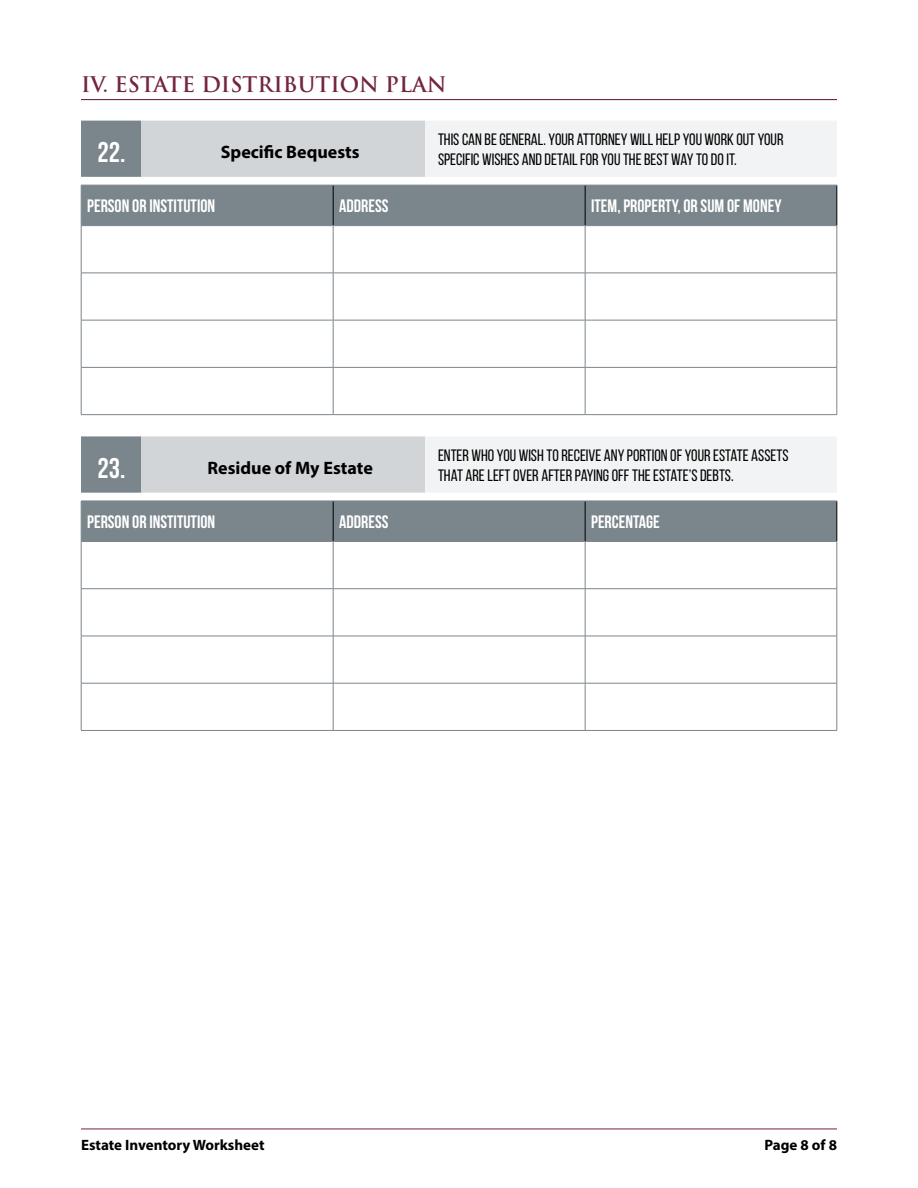
<style>
.page{position:relative;width:918px;height:1188px;background:#fff}
.page>*{position:absolute;margin:0;border:0;box-sizing:border-box;transform-origin:0 0}
.t1{font:700 28.5px "Bebas Neue";color:#fff}
.t2{font:700 21px "Trajan Pro";color:#73263e}
.t3{font:700 18px "Bebas Neue";color:#fff}
.t4{font:700 18px "Myriad Pro";color:#000}
.t5{font:16.5px/19.8px "Bebas Neue";color:#000}
.t6{font:700 15px "Myriad Pro";color:#000}
</style>
<div class="page">
<hr style="left:81px;top:1129px;width:756px;height:1px;background:#73263e">
<hr style="left:81px;top:99px;width:756px;height:1px;background:#73263e">
<div style="left:81px;top:118px;width:61px;height:61px;background:#7b868c"></div>
<div style="left:142px;top:118px;width:283px;height:61px;background:#d1d5d7"></div>
<div style="left:425px;top:118px;width:412px;height:61px;background:#f2f3f4"></div>
<div style="left:81px;top:116px;width:61px;height:5px;background:#fff"></div>
<hr style="left:81px;top:177px;width:61px;height:4px;background:#fff">
<div style="left:142px;top:116px;width:283px;height:5px;background:#fff"></div>
<hr style="left:142px;top:177px;width:283px;height:4px;background:#fff">
<div style="left:425px;top:116px;width:412px;height:5px;background:#fff"></div>
<hr style="left:425px;top:177px;width:412px;height:4px;background:#fff">
<div style="left:82px;top:186px;width:755px;height:39px;background:#7b868c"></div>
<hr style="left:333px;top:185px;width:1px;height:40px;background:#000">
<hr style="left:585px;top:185px;width:1px;height:40px;background:#000">
<hr style="left:837px;top:185px;width:1px;height:40px;background:#000">
<hr style="left:333px;top:226px;width:1px;height:47px;background:#7b868c">
<hr style="left:585px;top:226px;width:1px;height:47px;background:#7b868c">
<hr style="left:837px;top:226px;width:1px;height:47px;background:#7b868c">
<hr style="left:333px;top:273px;width:1px;height:47px;background:#7b868c">
<hr style="left:585px;top:273px;width:1px;height:47px;background:#7b868c">
<hr style="left:837px;top:273px;width:1px;height:47px;background:#7b868c">
<hr style="left:333px;top:320px;width:1px;height:47px;background:#7b868c">
<hr style="left:585px;top:320px;width:1px;height:47px;background:#7b868c">
<hr style="left:837px;top:320px;width:1px;height:47px;background:#7b868c">
<hr style="left:333px;top:368px;width:1px;height:46px;background:#7b868c">
<hr style="left:585px;top:368px;width:1px;height:46px;background:#7b868c">
<hr style="left:837px;top:368px;width:1px;height:46px;background:#7b868c">
<hr style="left:81px;top:185px;width:252px;height:1px;background:#7b868c">
<hr style="left:81px;top:185px;width:1px;height:40px;background:#7b868c">
<hr style="left:333px;top:185px;width:252px;height:1px;background:#7b868c">
<hr style="left:585px;top:185px;width:252px;height:1px;background:#7b868c">
<hr style="left:81px;top:225px;width:252px;height:1px;background:#7b868c">
<hr style="left:81px;top:226px;width:1px;height:47px;background:#7b868c">
<hr style="left:333px;top:225px;width:252px;height:1px;background:#7b868c">
<hr style="left:585px;top:225px;width:252px;height:1px;background:#7b868c">
<hr style="left:81px;top:273px;width:252px;height:1px;background:#7b868c">
<hr style="left:81px;top:273px;width:1px;height:47px;background:#7b868c">
<hr style="left:333px;top:273px;width:252px;height:1px;background:#7b868c">
<hr style="left:585px;top:273px;width:252px;height:1px;background:#7b868c">
<hr style="left:81px;top:320px;width:252px;height:1px;background:#7b868c">
<hr style="left:81px;top:320px;width:1px;height:47px;background:#7b868c">
<hr style="left:333px;top:320px;width:252px;height:1px;background:#7b868c">
<hr style="left:585px;top:320px;width:252px;height:1px;background:#7b868c">
<hr style="left:81px;top:367px;width:252px;height:1px;background:#7b868c">
<hr style="left:81px;top:368px;width:1px;height:46px;background:#7b868c">
<hr style="left:333px;top:367px;width:252px;height:1px;background:#7b868c">
<hr style="left:585px;top:367px;width:252px;height:1px;background:#7b868c">
<hr style="left:81px;top:414px;width:252px;height:1px;background:#7b868c">
<hr style="left:333px;top:414px;width:252px;height:1px;background:#7b868c">
<hr style="left:585px;top:414px;width:252px;height:1px;background:#7b868c">
<div style="left:81px;top:434px;width:61px;height:61px;background:#7b868c"></div>
<div style="left:142px;top:434px;width:283px;height:61px;background:#d1d5d7"></div>
<div style="left:425px;top:434px;width:412px;height:61px;background:#f2f3f4"></div>
<hr style="left:81px;top:432px;width:61px;height:4px;background:#fff">
<hr style="left:81px;top:493px;width:61px;height:4px;background:#fff">
<hr style="left:142px;top:432px;width:283px;height:4px;background:#fff">
<hr style="left:142px;top:493px;width:283px;height:4px;background:#fff">
<hr style="left:425px;top:432px;width:412px;height:4px;background:#fff">
<hr style="left:425px;top:493px;width:412px;height:4px;background:#fff">
<div style="left:82px;top:502px;width:755px;height:39px;background:#7b868c"></div>
<hr style="left:333px;top:501px;width:1px;height:40px;background:#000">
<hr style="left:585px;top:501px;width:1px;height:40px;background:#000">
<hr style="left:837px;top:501px;width:1px;height:40px;background:#000">
<hr style="left:333px;top:542px;width:1px;height:47px;background:#7b868c">
<hr style="left:585px;top:542px;width:1px;height:47px;background:#7b868c">
<hr style="left:837px;top:542px;width:1px;height:47px;background:#7b868c">
<hr style="left:333px;top:589px;width:1px;height:47px;background:#7b868c">
<hr style="left:585px;top:589px;width:1px;height:47px;background:#7b868c">
<hr style="left:837px;top:589px;width:1px;height:47px;background:#7b868c">
<hr style="left:333px;top:636px;width:1px;height:47px;background:#7b868c">
<hr style="left:585px;top:636px;width:1px;height:47px;background:#7b868c">
<hr style="left:837px;top:636px;width:1px;height:47px;background:#7b868c">
<hr style="left:333px;top:683px;width:1px;height:47px;background:#7b868c">
<hr style="left:585px;top:683px;width:1px;height:47px;background:#7b868c">
<hr style="left:837px;top:683px;width:1px;height:47px;background:#7b868c">
<hr style="left:81px;top:501px;width:252px;height:1px;background:#7b868c">
<hr style="left:81px;top:501px;width:1px;height:40px;background:#7b868c">
<hr style="left:333px;top:501px;width:252px;height:1px;background:#7b868c">
<hr style="left:585px;top:501px;width:252px;height:1px;background:#7b868c">
<hr style="left:81px;top:541px;width:252px;height:1px;background:#7b868c">
<hr style="left:81px;top:542px;width:1px;height:47px;background:#7b868c">
<hr style="left:333px;top:541px;width:252px;height:1px;background:#7b868c">
<hr style="left:585px;top:541px;width:252px;height:1px;background:#7b868c">
<hr style="left:81px;top:588px;width:252px;height:1px;background:#7b868c">
<hr style="left:81px;top:589px;width:1px;height:47px;background:#7b868c">
<hr style="left:333px;top:588px;width:252px;height:1px;background:#7b868c">
<hr style="left:585px;top:588px;width:252px;height:1px;background:#7b868c">
<hr style="left:81px;top:636px;width:252px;height:1px;background:#7b868c">
<hr style="left:81px;top:636px;width:1px;height:47px;background:#7b868c">
<hr style="left:333px;top:636px;width:252px;height:1px;background:#7b868c">
<hr style="left:585px;top:636px;width:252px;height:1px;background:#7b868c">
<hr style="left:81px;top:683px;width:252px;height:1px;background:#7b868c">
<hr style="left:81px;top:683px;width:1px;height:47px;background:#7b868c">
<hr style="left:333px;top:683px;width:252px;height:1px;background:#7b868c">
<hr style="left:585px;top:683px;width:252px;height:1px;background:#7b868c">
<hr style="left:81px;top:730px;width:252px;height:1px;background:#7b868c">
<hr style="left:333px;top:730px;width:252px;height:1px;background:#7b868c">
<hr style="left:585px;top:730px;width:252px;height:1px;background:#7b868c">
<p class="t2" style="left:81px;top:72px;width:367px">IV. ESTATE DISTRIBUTION PLAN</p>
<h1 class="t1" style="left:97px;top:137px;width:29px">22.</h1>
<p class="t4" style="left:221px;top:141px;width:140px">Specific Bequests</p>
<p class="t5" style="left:438px;top:129px;width:347px">THIS CAN BE GENERAL. YOUR ATTORNEY WILL HELP YOU WORK OUT YOUR<br>SPECIFIC WISHES AND DETAIL FOR YOU THE BEST WAY TO DO IT.</p>
<p class="t3" style="left:87px;top:196px;width:130px">PERSON OR INSTITUTION</p>
<p class="t3" style="left:339px;top:196px;width:51px">ADDRESS</p>
<p class="t3" style="left:591px;top:196px;width:192px">ITEM, PROPERTY, OR SUM OF MONEY</p>
<h1 class="t1" style="left:97px;top:453px;width:29px">23.</h1>
<p class="t4" style="left:208px;top:456px;width:167px">Residue of My Estate</p>
<p class="t5" style="left:438px;top:445px;width:352px">ENTER WHO YOU WISH TO RECEIVE ANY PORTION OF YOUR ESTATE ASSETS<br>THAT ARE LEFT OVER AFTER PAYING OFF THE ESTATE’S DEBTS.</p>
<p class="t3" style="left:87px;top:512px;width:130px">PERSON OR INSTITUTION</p>
<p class="t3" style="left:339px;top:512px;width:51px">ADDRESS</p>
<p class="t3" style="left:591px;top:512px;width:70px">PERCENTAGE</p>
<p class="t6" style="left:81px;top:1135px;width:185px">Estate Inventory Worksheet</p>
<p class="t6" style="left:764px;top:1135px;width:74px">Page 8 of 8</p>
</div>
